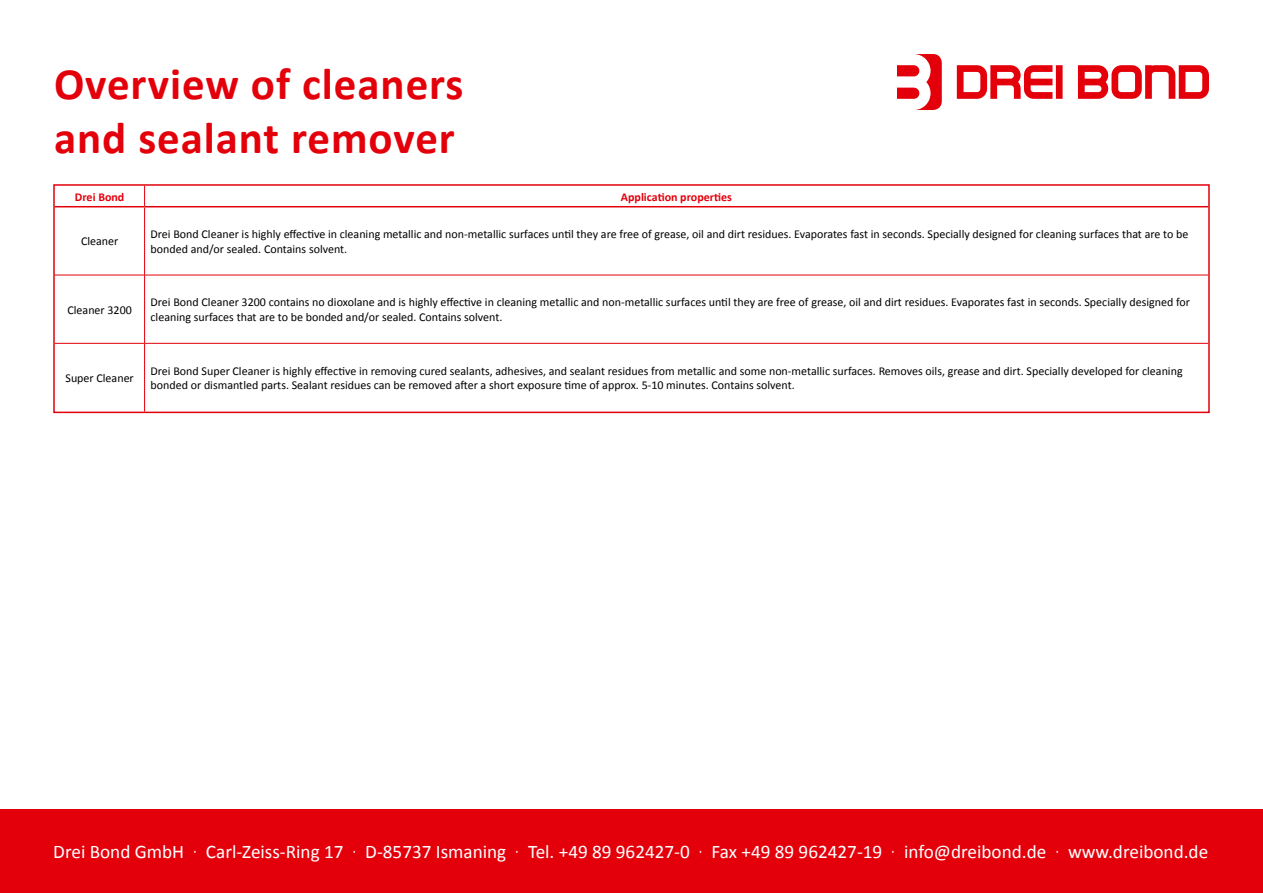
<style>
.page{position:relative;width:1263px;height:893px;background:#fff}
.page>*{position:absolute;margin:0;border:0;box-sizing:border-box;transform-origin:0 0}
.t1{font:700 45px/54px "Calibri";letter-spacing:.02em;color:#e3000b}
.t2{font:19.2px "Calibri";color:#fff}
.t3{font:12px/14.4px "Calibri";color:#000}
.t4{font:700 12px "Calibri";color:#e3000b}
.s1{font-family:"Abadi";font-weight:300;font-stretch:condensed}
</style>
<div class="page">
<div style="left:0;top:809px;width:1263px;height:84px;background:#e3000b"></div>
<svg style="left:897px;top:54px;width:45px;height:56px"></svg>
<svg style="left:957px;top:65px;width:252px;height:34px"></svg>
<svg style="left:56px;top:187px;width:1151px;height:223px"></svg>
<svg style="left:144px;top:187px;width:1px;height:19px"></svg>
<hr style="left:144px;top:207px;width:1px;height:68px;background:#e3000b">
<hr style="left:55px;top:275px;width:90px;height:1px;background:#e3000b">
<hr style="left:145px;top:275px;width:1063px;height:1px;background:#e3000b">
<hr style="left:144px;top:275px;width:1px;height:68px;background:#e3000b">
<hr style="left:55px;top:343px;width:90px;height:1px;background:#e3000b">
<hr style="left:145px;top:343px;width:1063px;height:1px;background:#e3000b">
<hr style="left:144px;top:343px;width:1px;height:69px;background:#e3000b">
<hr style="left:55px;top:206px;width:90px;height:1px;background:#e3000b">
<hr style="left:145px;top:206px;width:1063px;height:1px;background:#e3000b">
<div style="left:53px;top:184px;width:1157px;height:229px;border:2px solid #e3000b"></div>
<h1 class="t1" style="left:54px;top:55px;width:411px">Overview of cleaners and sealant remover</h1>
<p class="t4" style="left:75px;top:189px;width:51px">Drei Bond</p>
<p class="t4" style="left:621px;top:189px;width:113px">Application properties</p>
<p class="t3" style="left:81px;top:234px;width:39px">Cleaner</p>
<p class="t3" style="left:151px;top:226px;width:1039px">Drei Bond Cleaner is highly effective in cleaning metallic and non-metallic surfaces until they are free of grease, oil and dirt residues. Evaporates fast in seconds. Specially designed for cleaning surfaces that are to be bonded and/or sealed. Contains solvent.</p>
<p class="t3" style="left:67px;top:302px;width:66px">Cleaner 3200</p>
<p class="t3" style="left:151px;top:295px;width:1041px">Drei Bond Cleaner 3200 contains no dioxolane and is highly effective in cleaning metallic and non-metallic surfaces until they are free of grease, oil and dirt residues. Evaporates fast in seconds. Specially designed for cleaning surfaces that are to be bonded and/or sealed. Contains solvent.</p>
<p class="t3" style="left:65px;top:370px;width:70px">Super Cleaner</p>
<p class="t3" style="left:151px;top:363px;width:1033px">Drei Bond Super Cleaner is highly effective in removing cured sealants, adhesives, and sealant residues from metallic and some non-metallic surfaces. Removes oils, grease and dirt. Specially developed for cleaning bonded or dismantled parts. Sealant residues can be removed after a short exposure time of approx. 5-10 minutes. Contains solvent.</p>
<h2 class="t2" style="left:53px;top:839px;width:1156px">Drei Bond GmbH <span class="s1">∙</span> Carl-Zeiss-Ring 17 <span class="s1">∙</span> D-85737 Ismaning <span class="s1">∙</span> Tel. +49 89 962427-0 <span class="s1">∙</span> Fax +49 89 962427-19 <span class="s1">∙</span> info@dreibond.de <span class="s1">∙</span> www.dreibond.de</h2>
</div>
